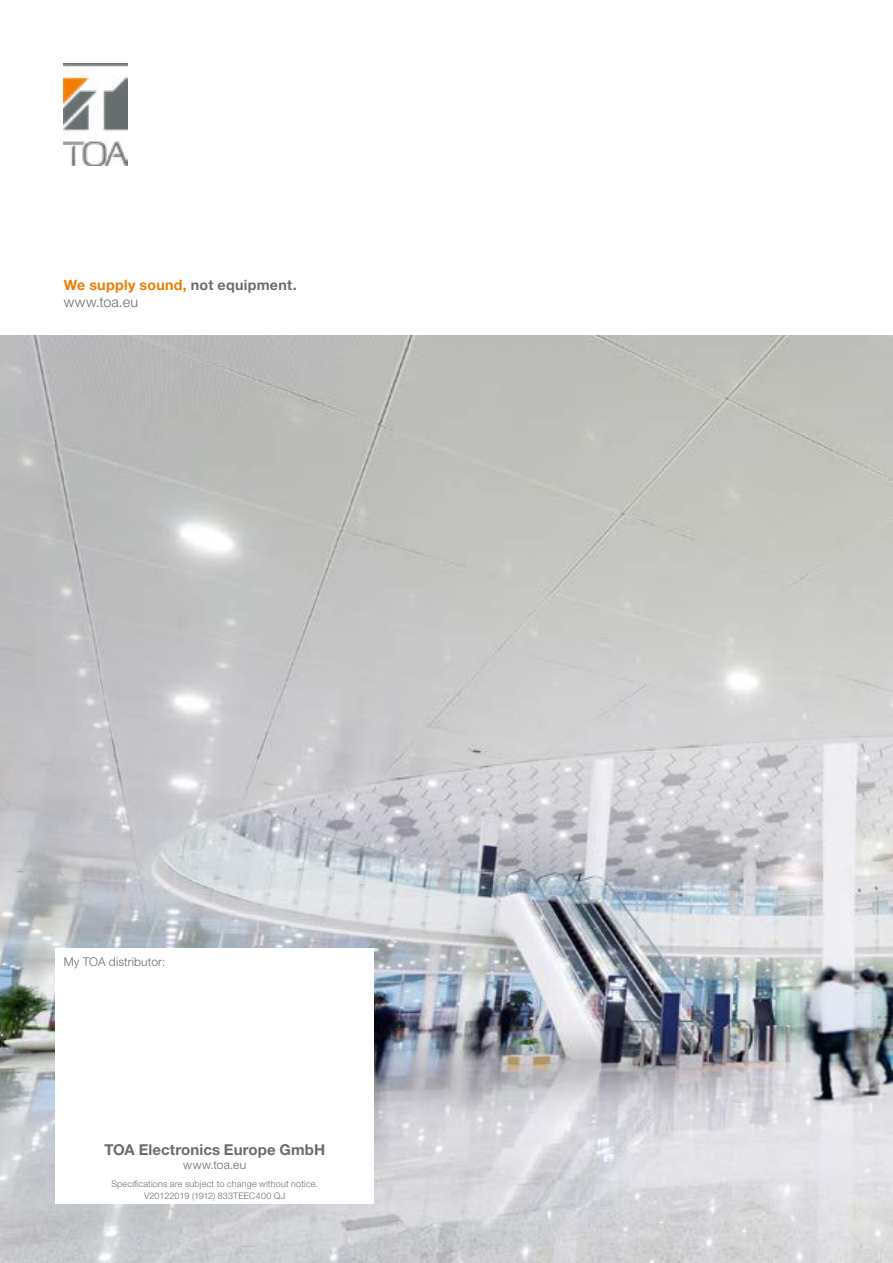
<style>
.page{position:relative;width:893px;height:1263px;background:#fff}
.page>*{position:absolute;margin:0;border:0;box-sizing:border-box;transform-origin:0 0}
.t1{font:700 15px "Helvetica Neue World 75";letter-spacing:.005em;color:#696d6f}
.t2{font:700 14.25px "Helvetica Neue World 75";letter-spacing:.02em;color:#ef7d00}
.t3{font:14.25px "Helvetica Neue World 45 Lt";letter-spacing:.015em;color:#696d6f}
.t4{font:12px "Helvetica Neue World 45 Lt";letter-spacing:.015em;color:#696d6f}
.t5{font:9px/12px "Helvetica Neue World 45 Lt";letter-spacing:.02em;color:#696d6f;text-align:center}
.s1{color:#696d6f}
</style>
<div class="page">
<img style="left:0;top:336px;width:893px;height:927px">
<img style="left:64px;top:64px;width:64px;height:102px">
<div style="left:55px;top:948px;width:319px;height:255px;background:#fff"></div>
<h2 class="t2" style="left:64px;top:276px;width:234px">We supply sound, <span class="s1">not equipment.</span></h2>
<h2 class="t3" style="left:64px;top:294px;width:76px">www.toa.eu</h2>
<h3 class="t4" style="left:64px;top:955px;width:103px">My TOA distributor:</h3>
<h1 class="t1" style="left:104px;top:1141px;width:222px">TOA Electronics Europe GmbH</h1>
<h3 class="t4" style="left:183px;top:1158px;width:64px">www.toa.eu</h3>
<p class="t5" style="left:111px;top:1178px;width:208px">Specifications are subject to change without notice.<br>V20122019 (1912) 833TEEC400 QJ</p>
</div>
